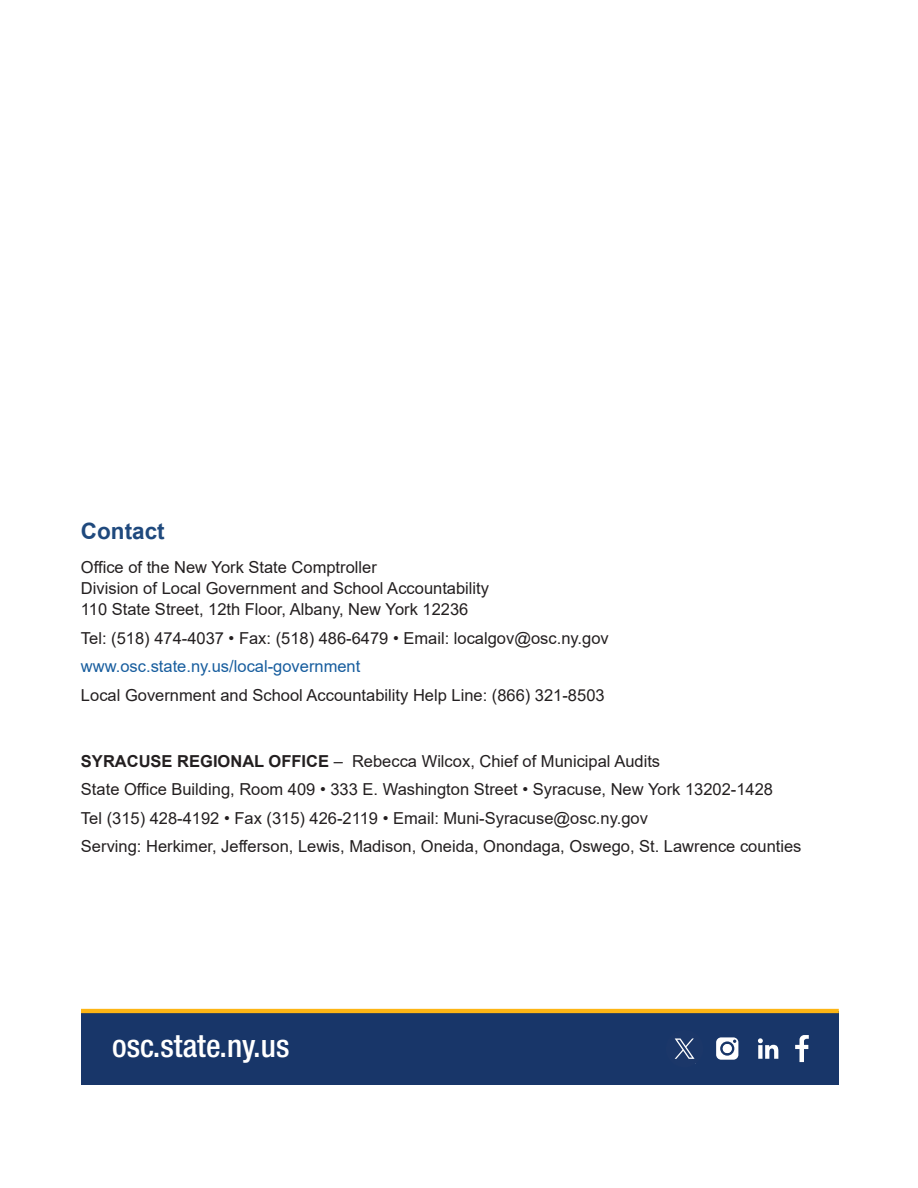
<style>
.page{position:relative;width:918px;height:1188px;background:#fff}
.page>*{position:absolute;margin:0;border:0;box-sizing:border-box;transform-origin:0 0}
.t1{font:500 condensed 31.5px "Helvetica Neue LT Std";color:#fff}
.t2{font:700 22.5px "Arial";color:#1f497d}
.Body_Text{font:16.5px/21px "Arial";color:#231f20}
.Body_Text-2{font:16.5px "Arial";color:#175d9e}
.s1{font-weight:700}
</style>
<div class="page">
<div style="left:81px;top:1011px;width:758px;height:73px;background:#183669"></div>
<hr style="left:81px;top:1009px;width:758px;height:4px;background:#fdb515">
<svg style="left:795px;top:1035px;width:14px;height:27px"></svg>
<svg style="left:716px;top:1037px;width:22px;height:23px"></svg>
<div style="left:723px;top:1044px;width:9px;height:9px;background:#fff;border-radius:50%"></div>
<svg style="left:758px;top:1038px;width:20px;height:21px"></svg>
<svg style="left:674px;top:1038px;width:22px;height:26px"></svg>
<p class="t2" style="left:81px;top:515px;width:85px">Contact</p>
<p class="Body_Text" style="left:81px;top:557px;width:410px">Office of the New York State Comptroller<br>Division of Local Government and School Accountability<br>110 State Street, 12th Floor, Albany, New York 12236</p>
<p class="Body_Text" style="left:81px;top:627px;width:529px">Tel: (518) 474-4037 • Fax: (518) 486-6479 • Email: localgov@osc.ny.gov</p>
<p class="Body_Text-2" style="left:81px;top:655px;width:281px">www.osc.state.ny.us/local-government</p>
<p class="Body_Text" style="left:81px;top:684px;width:525px">Local Government and School Accountability Help Line: (866) 321-8503</p>
<p class="Body_Text" style="left:81px;top:750px;width:581px"><span class="s1">SYRACUSE REGIONAL OFFICE</span> – Rebecca Wilcox, Chief of Municipal Audits</p>
<p class="Body_Text" style="left:81px;top:779px;width:694px">State Office Building, Room 409 • 333 E. Washington Street • Syracuse, New York 13202-1428</p>
<p class="Body_Text" style="left:81px;top:807px;width:568px">Tel (315) 428-4192 • Fax (315) 426-2119 • Email: Muni-Syracuse@osc.ny.gov</p>
<p class="Body_Text" style="left:81px;top:836px;width:722px">Serving: Herkimer, Jefferson, Lewis, Madison, Oneida, Onondaga, Oswego, St. Lawrence counties</p>
<p class="t1" style="left:112px;top:1027px;width:179px">osc.state.ny.us</p>
</div>
